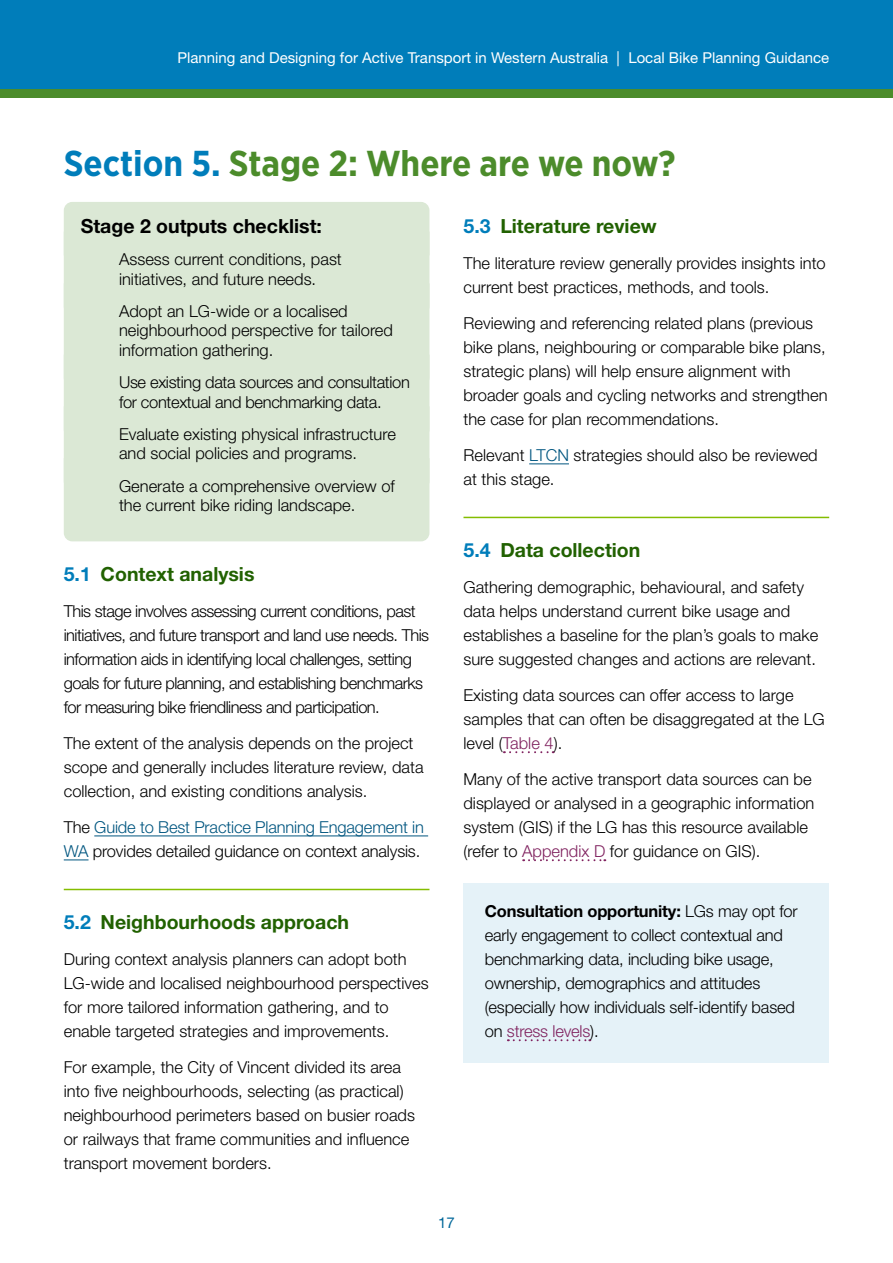
<style>
.page{position:relative;width:893px;height:1263px;background:#fff}
.page>*{position:absolute;margin:0;border:0;box-sizing:border-box;transform-origin:0 0}
.main_auto_List_1_t_H1_numbered_STAGE_-_k{font:700 36px "Gotham Narrow";color:#4c8c2b}
.main_auto_List_1_t_H2_Blue7461_numbers_w{font:700 19.5px "Helvetica Neue LT Std";color:#216101}
.main_auto_List_1_t_H2_numbers_STAGES_-_k{font:700 19.5px "Helvetica Neue LT Std";color:#216101}
.main_checklists_h2_H2_Stage_-_karri{font:700 19.5px "Helvetica Neue LT Std";color:#000}
.main_P_Body{font:300 16.5px/24px "Helvetica Neue LT Std";color:#000}
.main_checklists_auto_List_t_checklist_-_{font:300 16.5px/19.5px "Helvetica Neue LT Std";color:#000}
.main_P_Body-2{font:300 16.5px/24px "Helvetica Neue LT Std";letter-spacing:-.03em;color:#000}
.main_checklists_auto_List_t_checklist_-_-2{font:300 16.5px/19.5px "Helvetica Neue LT Std";letter-spacing:-.02em;color:#000}
.t1{font:15px "Helvetica Neue LT Std";color:#fff}
.t2{font:15px "Helvetica Neue LT Std";color:#006799}
.s1{color:#007dba}
.s2{color:#005680}
.s3{color:#80225f}
.s4{font-weight:700}
</style>
<div class="page">
<div style="left:64px;top:202px;width:365px;height:339px;background:#dbe8d5"></div>
<hr style="left:94px;top:835px;width:334px;height:1px;background:#005680">
<svg style="left:64px;top:859px;width:25px;height:1px"></svg>
<hr style="left:64px;top:889px;width:365px;height:1px;background:#84bd00">
<hr style="left:529px;top:463px;width:40px;height:1px;background:#005680">
<hr style="left:463px;top:517px;width:366px;height:1px;background:#84bd00">
<svg style="left:504px;top:751px;width:50px;height:2px"></svg>
<svg style="left:523px;top:859px;width:82px;height:2px"></svg>
<div style="left:463px;top:884px;width:366px;height:179px;background:#e5f2f8"></div>
<svg style="left:508px;top:1039px;width:82px;height:2px"></svg>
<div style="left:0;top:0;width:893px;height:91px;background:#007dba"></div>
<div style="left:0;top:89px;width:893px;height:9px;background:#4c8c2b"></div>
<p class="t1" style="left:177px;top:49px;width:653px">Planning and Designing for Active Transport in Western Australia | Local Bike Planning Guidance</p>
<h1 class="main_auto_List_1_t_H1_numbered_STAGE_-_k" style="left:64px;top:140px;width:613px"><span class="s1">Section 5.</span> Stage 2: Where are we now?</h1>
<h2 class="main_checklists_h2_H2_Stage_-_karri" style="left:81px;top:214px;width:243px">Stage 2 outputs checklist:</h2>
<p class="main_checklists_auto_List_t_checklist_-_" style="left:119px;top:249px;width:224px">Assess current conditions, past initiatives, and future needs.</p>
<p class="main_checklists_auto_List_t_checklist_-_" style="left:119px;top:301px;width:275px">Adopt an LG‑wide or a localised neighbourhood perspective for tailored information gathering.</p>
<p class="main_checklists_auto_List_t_checklist_-_-2" style="left:119px;top:372px;width:292px">Use existing data sources and consultation for contextual and benchmarking data.</p>
<p class="main_checklists_auto_List_t_checklist_-_" style="left:119px;top:424px;width:278px">Evaluate existing physical infrastructure and social policies and programs.</p>
<p class="main_checklists_auto_List_t_checklist_-_" style="left:119px;top:476px;width:277px">Generate a comprehensive overview of the current bike riding landscape.</p>
<h2 class="main_auto_List_1_t_H2_numbers_STAGES_-_k" style="left:463px;top:214px;width:195px"><span class="s1">5.3</span> Literature review</h2>
<p class="main_P_Body" style="left:463px;top:251px;width:364px">The literature review generally provides insights into current best practices, methods, and tools.</p>
<p class="main_P_Body" style="left:463px;top:311px;width:366px">Reviewing and referencing related plans (previous bike plans, neighbouring or comparable bike plans, strategic plans) will help ensure alignment with broader goals and cycling networks and strengthen the case for plan recommendations.</p>
<p class="main_P_Body" style="left:463px;top:443px;width:356px">Relevant <span class="s2">LTCN</span> strategies should also be reviewed at this stage.</p>
<h2 class="main_auto_List_1_t_H2_numbers_STAGES_-_k" style="left:64px;top:562px;width:192px"><span class="s1">5.1</span> Context analysis</h2>
<p class="main_P_Body-2" style="left:64px;top:599px;width:367px">This stage involves assessing current conditions, past initiatives, and future transport and land use needs. This information aids in identifying local challenges, setting goals for future planning, and establishing benchmarks for measuring bike friendliness and participation.</p>
<p class="main_P_Body" style="left:64px;top:731px;width:361px">The extent of the analysis depends on the project scope and generally includes literature review, data collection, and existing conditions analysis.</p>
<p class="main_P_Body" style="left:64px;top:815px;width:362px">The <span class="s2">Guide to Best Practice Planning Engagement in<br>WA</span> provides detailed guidance on context analysis.</p>
<h2 class="main_auto_List_1_t_H2_Blue7461_numbers_w" style="left:64px;top:910px;width:287px"><span class="s1">5.2</span> Neighbourhoods approach</h2>
<p class="main_P_Body" style="left:64px;top:947px;width:366px">During context analysis planners can adopt both LG‑wide and localised neighbourhood perspectives for more tailored information gathering, and to enable targeted strategies and improvements.</p>
<p class="main_P_Body" style="left:64px;top:1055px;width:353px">For example, the City of Vincent divided its area into five neighbourhoods, selecting (as practical) neighbourhood perimeters based on busier roads or railways that frame communities and influence transport movement borders.</p>
<h2 class="main_auto_List_1_t_H2_Blue7461_numbers_w" style="left:463px;top:538px;width:178px"><span class="s1">5.4</span> Data collection</h2>
<p class="main_P_Body" style="left:463px;top:575px;width:356px">Gathering demographic, behavioural, and safety data helps understand current bike usage and establishes a baseline for the plan’s goals to make sure suggested changes and actions are relevant.</p>
<p class="main_P_Body" style="left:463px;top:683px;width:363px">Existing data sources can offer access to large samples that can often be disaggregated at the LG level (<span class="s3">Table 4</span>).</p>
<p class="main_P_Body" style="left:463px;top:767px;width:352px">Many of the active transport data sources can be displayed or analysed in a geographic information system (GIS) if the LG has this resource available (refer to <span class="s3">Appendix D</span> for guidance on GIS).</p>
<p class="main_P_Body" style="left:485px;top:899px;width:315px"><span class="s4">Consultation opportunity:</span> LGs may opt for early engagement to collect contextual and benchmarking data, including bike usage, ownership, demographics and attitudes (especially how individuals self‑identify based on <span class="s3">stress levels</span>).</p>
<p class="t2" style="left:438px;top:1214px;width:18px">17</p>
</div>
